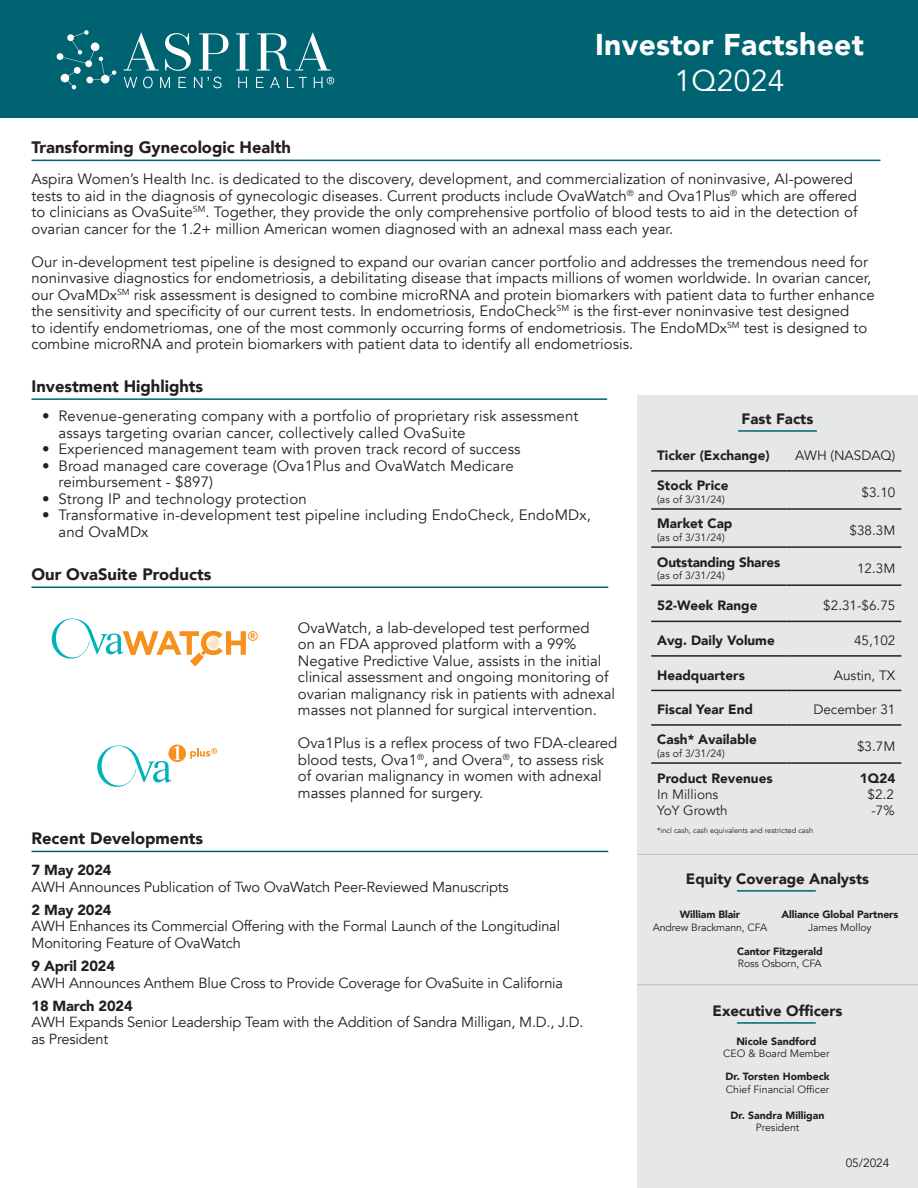
<style>
.page{position:relative;width:918px;height:1188px;background:#fff}
.page>*{position:absolute;margin:0;border:0;box-sizing:border-box;transform-origin:0 0}
.t1{font:900 30px "Avenir";letter-spacing:.01em;color:#fff}
.t2{font:30px "Avenir";letter-spacing:.01em;color:#fff}
.t3{font:900 16.5px "Avenir";color:#231f20}
.t4{font:15px/16.5px "Avenir";color:#231f20}
.t5{font:900 15px "Avenir";color:#231f20}
.t6{font:14.7px/16.5px "Avenir";letter-spacing:-.015em;color:#231f20}
.t7{font:900 14.7px "Avenir";letter-spacing:-.015em;color:#231f20}
.t8{font:900 13.5px "Avenir";color:#231f20}
.t9{font:13.5px/16.2px "Avenir";color:#231f20;text-align:justify}
.t10{font:12px "Avenir";letter-spacing:-.01em;color:#231f20}
.t11{font:10.5px "Avenir";color:#231f20}
.t12{font:900 10.5px "Avenir";letter-spacing:-.01em;color:#231f20}
.t13{font:7.5px "Avenir";color:#231f20}
.s1{font-weight:900}
</style>
<div class="page">
<div style="left:0;top:0;width:918px;height:117px;background:#006372"></div>
<div style="left:57px;top:53px;width:6px;height:7px;background:#fff;border-radius:50%"></div>
<svg style="left:60px;top:30px;width:56px;height:59px"></svg>
<svg style="left:124px;top:32px;width:35px;height:38px"></svg>
<svg style="left:165px;top:33px;width:26px;height:38px"></svg>
<svg style="left:199px;top:33px;width:29px;height:37px"></svg>
<svg style="left:236px;top:33px;width:13px;height:37px"></svg>
<svg style="left:257px;top:32px;width:73px;height:38px"></svg>
<svg style="left:124px;top:77px;width:13px;height:11px"></svg>
<svg style="left:143px;top:77px;width:10px;height:11px"></svg>
<svg style="left:160px;top:77px;width:10px;height:11px"></svg>
<svg style="left:179px;top:77px;width:7px;height:11px"></svg>
<svg style="left:194px;top:77px;width:28px;height:11px"></svg>
<svg style="left:238px;top:77px;width:9px;height:11px"></svg>
<svg style="left:256px;top:77px;width:8px;height:11px"></svg>
<svg style="left:270px;top:77px;width:10px;height:11px"></svg>
<svg style="left:287px;top:77px;width:20px;height:11px"></svg>
<svg style="left:314px;top:77px;width:20px;height:11px"></svg>
<hr style="left:32px;top:160px;width:848px;height:1px;background:#006372">
<hr style="left:32px;top:398px;width:575px;height:2px;background:#006372">
<hr style="left:32px;top:586px;width:576px;height:2px;background:#006372">
<svg style="left:52px;top:618px;width:206px;height:49px"></svg>
<svg style="left:97px;top:745px;width:120px;height:42px"></svg>
<hr style="left:32px;top:851px;width:576px;height:1px;background:#006372">
<div style="left:637px;top:395px;width:281px;height:793px;background:#e6e7e9"></div>
<hr style="left:738px;top:430px;width:79px;height:2px;background:#006372">
<hr style="left:651px;top:470px;width:136px;height:2px;background:#231f20">
<hr style="left:787px;top:470px;width:114px;height:2px;background:#231f20">
<hr style="left:651px;top:508px;width:136px;height:2px;background:#231f20">
<hr style="left:787px;top:508px;width:114px;height:2px;background:#231f20">
<hr style="left:651px;top:546px;width:136px;height:2px;background:#231f20">
<hr style="left:787px;top:546px;width:114px;height:2px;background:#231f20">
<hr style="left:651px;top:584px;width:136px;height:2px;background:#231f20">
<hr style="left:787px;top:584px;width:114px;height:2px;background:#231f20">
<hr style="left:651px;top:621px;width:136px;height:1px;background:#231f20">
<hr style="left:787px;top:621px;width:114px;height:1px;background:#231f20">
<hr style="left:651px;top:655px;width:136px;height:2px;background:#231f20">
<hr style="left:787px;top:655px;width:114px;height:2px;background:#231f20">
<hr style="left:651px;top:690px;width:136px;height:1px;background:#231f20">
<hr style="left:787px;top:690px;width:114px;height:1px;background:#231f20">
<hr style="left:651px;top:724px;width:136px;height:2px;background:#231f20">
<hr style="left:787px;top:724px;width:114px;height:2px;background:#231f20">
<hr style="left:651px;top:762px;width:136px;height:2px;background:#231f20">
<hr style="left:787px;top:762px;width:114px;height:2px;background:#231f20">
<hr style="left:737px;top:890px;width:79px;height:2px;background:#006372">
<hr style="left:737px;top:1022px;width:79px;height:2px;background:#006372">
<hr style="left:637px;top:854px;width:281px;height:1px;background:#bcbdc0">
<hr style="left:637px;top:984px;width:281px;height:1px;background:#bcbdc0">
<p class="t1" style="left:595px;top:19px;width:270px">Investor Factsheet</p>
<p class="t2" style="left:675px;top:63px;width:111px">1Q2024</p>
<p class="t3" style="left:32px;top:133px;width:261px">Transforming Gynecologic Health</p>
<p class="t4" style="left:32px;top:171px;width:827px">Aspira Women’s Health Inc. is dedicated to the discovery, development, and commercialization of noninvasive, AI-powered tests to aid in the diagnosis of gynecologic diseases. Current products include OvaWatch<sup>®</sup> and Ova1Plus<sup>®</sup> which are offered to clinicians as OvaSuite<sup>SM</sup>. Together, they provide the only comprehensive portfolio of blood tests to aid in the detection of ovarian cancer for the 1.2+ million American women diagnosed with an adnexal mass each year.</p>
<p class="t4" style="left:32px;top:253px;width:845px">Our in-development test pipeline is designed to expand our ovarian cancer portfolio and addresses the tremendous need for noninvasive diagnostics for endometriosis, a debilitating disease that impacts millions of women worldwide. In ovarian cancer, our OvaMDx<sup>SM</sup> risk assessment is designed to combine microRNA and protein biomarkers with patient data to further enhance the sensitivity and specificity of our current tests. In endometriosis, EndoCheck<sup>SM</sup> is the first-ever noninvasive test designed<br>to identify endometriomas, one of the most commonly occurring forms of endometriosis. The EndoMDx<sup>SM</sup> test is designed to combine microRNA and protein biomarkers with patient data to identify all endometriosis.</p>
<p class="t3" style="left:32px;top:372px;width:173px">Investment Highlights</p>
<p class="t4" style="left:58px;top:408px;width:522px;text-indent:-16px">• Revenue-generating company with a portfolio of proprietary risk assessment assays targeting ovarian cancer, collectively called OvaSuite</p>
<p class="t4" style="left:42px;top:441px;width:480px">• Experienced management team with proven track record of success</p>
<p class="t4" style="left:58px;top:458px;width:457px;text-indent:-16px">• Broad managed care coverage (Ova1Plus and OvaWatch Medicare reimbursement - $897)</p>
<p class="t4" style="left:42px;top:491px;width:266px">• Strong IP and technology protection</p>
<p class="t4" style="left:58px;top:507px;width:534px;text-indent:-16px">• Transformative in-development test pipeline including EndoCheck, EndoMDx, and OvaMDx</p>
<p class="t3" style="left:32px;top:560px;width:181px">Our OvaSuite Products</p>
<p class="t5" style="left:742px;top:406px;width:73px">Fast Facts</p>
<p class="t8" style="left:657px;top:444px;width:114px">Ticker (Exchange)</p>
<p class="t9" style="left:795px;top:448px;width:102px">AWH (NASDAQ)</p>
<p class="t8" style="left:657px;top:474px;width:73px">Stock Price</p>
<p class="t11" style="left:657px;top:493px;width:69px">(as of 3/31/24)</p>
<p class="t9" style="left:862px;top:484px;width:35px">$3.10</p>
<p class="t8" style="left:657px;top:512px;width:77px">Market Cap</p>
<p class="t11" style="left:657px;top:531px;width:69px">(as of 3/31/24)</p>
<p class="t9" style="left:850px;top:522px;width:47px">$38.3M</p>
<p class="t8" style="left:657px;top:550px;width:125px">Outstanding Shares</p>
<p class="t11" style="left:657px;top:569px;width:69px">(as of 3/31/24)</p>
<p class="t9" style="left:857px;top:560px;width:40px">12.3M</p>
<p class="t4" style="left:298px;top:620px;width:319px">OvaWatch, a lab-developed test performed<br>on an FDA approved platform with a 99% Negative Predictive Value, assists in the initial clinical assessment and ongoing monitoring of ovarian malignancy risk in patients with adnexal masses not planned for surgical intervention.</p>
<p class="t4" style="left:298px;top:735px;width:321px">Ova1Plus is a reflex process of two FDA-cleared blood tests, Ova1<sup>®</sup>, and Overa<sup>®</sup>, to assess risk of ovarian malignancy in women with adnexal masses planned for surgery.</p>
<p class="t3" style="left:32px;top:824px;width:173px">Recent Developments</p>
<p class="t7" style="left:32px;top:857px;width:82px">7 May 2024</p>
<p class="t6" style="left:32px;top:879px;width:479px">AWH Announces Publication of Two OvaWatch Peer-Reviewed Manuscripts</p>
<p class="t7" style="left:32px;top:897px;width:82px">2 May 2024</p>
<p class="t6" style="left:32px;top:918px;width:530px">AWH Enhances its Commercial Offering with the Formal Launch of the Longitudinal<br>Monitoring Feature of OvaWatch</p>
<p class="t7" style="left:32px;top:953px;width:85px">9 April 2024</p>
<p class="t6" style="left:32px;top:975px;width:533px">AWH Announces Anthem Blue Cross to Provide Coverage for OvaSuite in California</p>
<p class="t7" style="left:32px;top:993px;width:103px">18 March 2024</p>
<p class="t6" style="left:32px;top:1014px;width:554px">AWH Expands Senior Leadership Team with the Addition of Sandra Milligan, M.D., J.D. as President</p>
<p class="t8" style="left:657px;top:594px;width:102px">52-Week Range</p>
<p class="t9" style="left:823px;top:598px;width:74px">$2.31-$6.75</p>
<p class="t8" style="left:657px;top:629px;width:119px">Avg. Daily Volume</p>
<p class="t9" style="left:854px;top:633px;width:43px">45,102</p>
<p class="t8" style="left:657px;top:664px;width:89px">Headquarters</p>
<p class="t9" style="left:834px;top:667px;width:63px">Austin, TX</p>
<p class="t8" style="left:657px;top:698px;width:97px">Fiscal Year End</p>
<p class="t9" style="left:813px;top:702px;width:84px">December 31</p>
<p class="t8" style="left:657px;top:728px;width:101px">Cash* Available</p>
<p class="t11" style="left:657px;top:747px;width:69px">(as of 3/31/24)</p>
<p class="t9" style="left:857px;top:738px;width:40px">$3.7M</p>
<p class="t8" style="left:657px;top:766px;width:117px">Product Revenues</p>
<p class="t9" style="left:657px;top:786px;width:63px">In Millions</p>
<p class="t9" style="left:657px;top:802px;width:72px">YoY Growth</p>
<p class="t9" style="left:868px;top:770px;width:29px;text-indent:-8px"><span class="s1">1Q24 </span>$2.2 -7%</p>
<p class="t13" style="left:657px;top:825px;width:157px">*incl cash, cash equivalents and restricted cash</p>
<p class="t5" style="left:686px;top:866px;width:185px">Equity Coverage Analysts</p>
<p class="t12" style="left:680px;top:906px;width:62px">William Blair</p>
<p class="t11" style="left:653px;top:921px;width:116px">Andrew Brackmann, CFA</p>
<p class="t12" style="left:782px;top:906px;width:118px">Alliance Global Partners</p>
<p class="t11" style="left:808px;top:921px;width:65px">James Molloy</p>
<p class="t12" style="left:737px;top:942px;width:87px">Cantor Fitzgerald</p>
<p class="t11" style="left:738px;top:957px;width:85px">Ross Osborn, CFA</p>
<p class="t5" style="left:713px;top:998px;width:132px">Executive Officers</p>
<p class="t12" style="left:736px;top:1032px;width:81px">Nicole Sandford</p>
<p class="t11" style="left:723px;top:1048px;width:108px">CEO &amp; Board Member</p>
<p class="t12" style="left:725px;top:1067px;width:106px">Dr. Torsten Hombeck</p>
<p class="t11" style="left:726px;top:1083px;width:105px">Chief Financial Officer</p>
<p class="t12" style="left:731px;top:1106px;width:95px">Dr. Sandra Milligan</p>
<p class="t11" style="left:756px;top:1121px;width:45px">President</p>
<p class="t10" style="left:846px;top:1156px;width:45px">05/2024</p>
</div>
